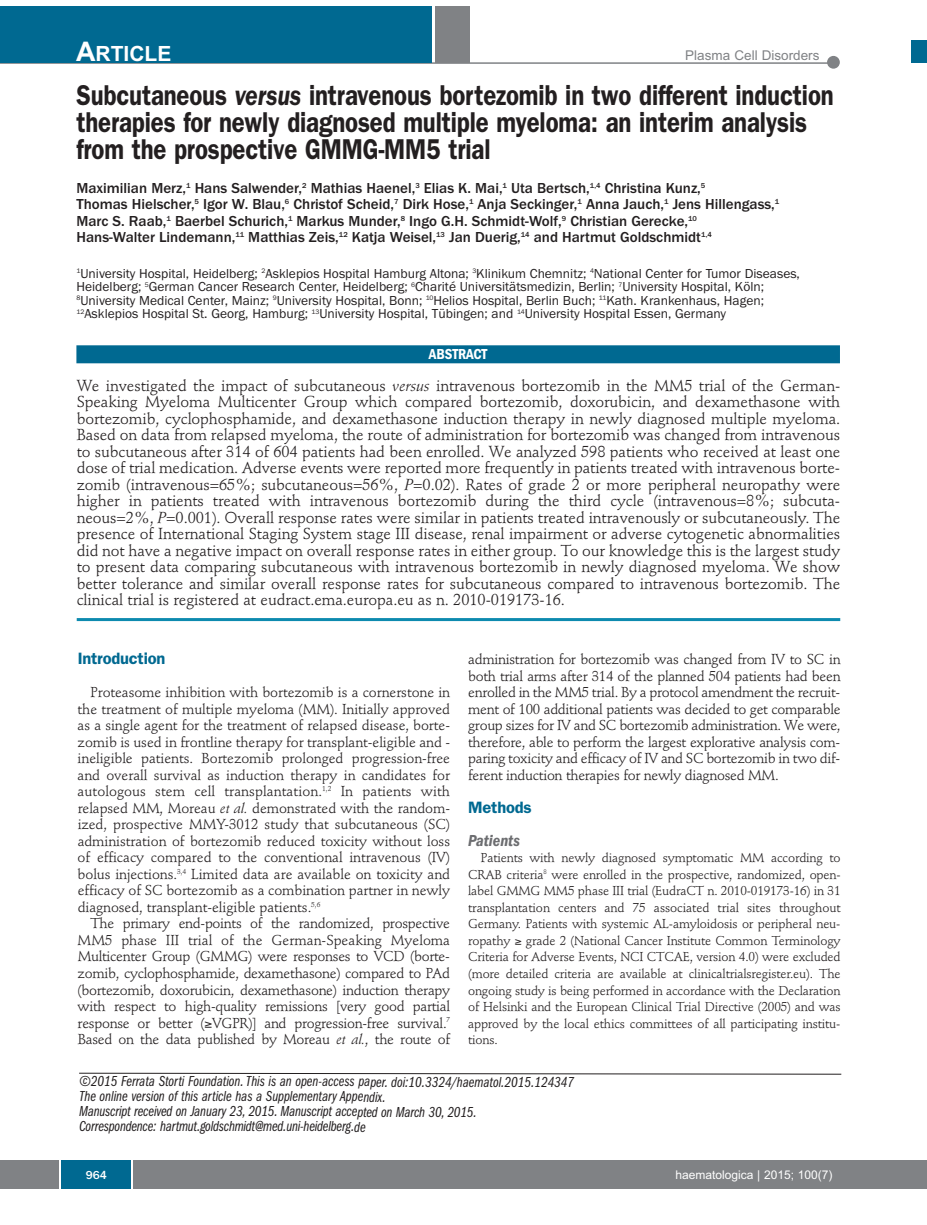
<style>
.page{position:relative;width:927px;height:1225px;background:#fff}
.page>*{position:absolute;margin:0;border:0;box-sizing:border-box;transform-origin:0 0}
.t1{font:600 28.8px/27px "Franklin Gothic";letter-spacing:-.005em;color:#231f20;scale:.83 1}
.t2{font:700 21px "Arial";color:#fff}
.t3{font:600 16.5px "Franklin Gothic";letter-spacing:-.01em;color:#006991}
.t4{font:italic 600 condensed 16.5px "Franklin Gothic";color:#6c6d70}
.t5{font:15.75px/16.5px "Stempel Schneidler";letter-spacing:-.005em;color:#231f20;text-align:justify}
.t6{font:500 15px/16.5px "Franklin Gothic";color:#231f20}
.t7{font:15px/15px "Franklin Gothic Book Cmpr Ital";color:#231f20}
.t8{font:600 condensed 15px "Franklin Gothic";letter-spacing:-.005em;color:#fff}
.t9{font:14.25px/16.5px "Stempel Schneidler";letter-spacing:-.02em;color:#231f20;text-align:justify}
.t10{font:13.5px/13.5px "Franklin Gothic";color:#231f20}
.t11{font:13.5px "Arial";color:#808285}
.t12{font:12.75px/16.5px "Stempel Schneidler";letter-spacing:-.015em;color:#231f20;text-align:justify}
.t13{font:12px "Arial";color:#fff}
.t14{font:500 12px "Franklin Gothic";color:#fff}
.s1{font-size:27px}
.s2{font-style:italic}
</style>
<div class="page">
<div style="left:911px;top:40px;width:16px;height:22px;background:#006991"></div>
<div style="left:910px;top:1160px;width:17px;height:28px;background:#808285"></div>
<hr style="left:0;top:62px;width:837px;height:2px;background:#808285">
<div style="left:0;top:1160px;width:910px;height:28px;background:#808285"></div>
<div style="left:61px;top:1160px;width:71px;height:28px;background:#006991"></div>
<div style="left:827px;top:56px;width:13px;height:13px;background:#808285;border-radius:50%"></div>
<div style="left:435px;top:6px;width:34px;height:56px;background:#808285"></div>
<div style="left:0;top:6px;width:431px;height:56px;background:#006991"></div>
<svg style="left:60px;top:1160px;width:1px;height:28px"></svg>
<svg style="left:132px;top:1160px;width:1px;height:28px"></svg>
<svg style="left:79px;top:1073px;width:763px;height:1px"></svg>
<hr style="left:77px;top:618px;width:763px;height:3px;background:#0d8aaf">
<div style="left:76px;top:345px;width:764px;height:18px;background:#006991"></div>
<h2 class="t2" style="left:76px;top:42px;width:97px"><span class="s1">A</span>RTICLE</h2>
<p class="t11" style="left:685px;top:47px;width:136px">Plasma Cell Disorders</p>
<h1 class="t1" style="left:76px;top:84px;width:914px">Subcutaneous <span class="s2">versus</span> intravenous bortezomib in two different induction therapies for newly diagnosed multiple myeloma: an interim analysis from the prospective GMMG-MM5 trial</h1>
<p class="t6" style="left:77px;top:179px;width:704px">Maximilian Merz,<sup>1</sup> Hans Salwender,<sup>2</sup> Mathias Haenel,<sup>3</sup> Elias K. Mai,<sup>1</sup> Uta Bertsch,<sup>1,4</sup> Christina Kunz,<sup>5<br></sup>Thomas Hielscher,<sup>5</sup> Igor W. Blau,<sup>6</sup> Christof Scheid,<sup>7</sup> Dirk Hose,<sup>1</sup> Anja Seckinger,<sup>1</sup> Anna Jauch,<sup>1</sup> Jens Hillengass,<sup>1<br></sup>Marc S. Raab,<sup>1</sup> Baerbel Schurich,<sup>1</sup> Markus Munder,<sup>8</sup> Ingo G.H. Schmidt-Wolf,<sup>9</sup> Christian Gerecke,<sup>10<br></sup>Hans-Walter Lindemann,<sup>11</sup> Matthias Zeis,<sup>12</sup> Katja Weisel,<sup>13</sup> Jan Duerig,<sup>14</sup> and Hartmut Goldschmidt<sup>1,4</sup></p>
<p class="t10" style="left:77px;top:266px;width:725px"><sup>1</sup>University Hospital, Heidelberg; <sup>2</sup>Asklepios Hospital Hamburg Altona; <sup>3</sup>Klinikum Chemnitz; <sup>4</sup>National Center for Tumor Diseases, Heidelberg; <sup>5</sup>German Cancer Research Center, Heidelberg; <sup>6</sup>Charité Universitätsmedizin, Berlin; <sup>7</sup>University Hospital, Köln; <sup>8</sup>University Medical Center, Mainz; <sup>9</sup>University Hospital, Bonn; <sup>10</sup>Helios Hospital, Berlin Buch; <sup>11</sup>Kath. Krankenhaus, Hagen; <sup>12</sup>Asklepios Hospital St. Georg, Hamburg; <sup>13</sup>University Hospital, Tübingen; and <sup>14</sup>University Hospital Essen, Germany</p>
<p class="t8" style="left:429px;top:349px;width:60px">ABSTRACT</p>
<p class="t5" style="left:77px;top:378px;width:765px">We investigated the impact of subcutaneous <span class="s2">versus</span> intravenous bortezomib in the MM5 trial of the German-Speaking Myeloma Multicenter Group which compared bortezomib, doxorubicin, and dexamethasone with bortezomib, cyclophosphamide, and dexamethasone induction therapy in newly diagnosed multiple myeloma.<br>Based on data from relapsed myeloma, the route of administration for bortezomib was changed from intravenous to subcutaneous after 314 of 604 patients had been enrolled. We analyzed 598 patients who received at least one dose of trial medication. Adverse events were reported more frequently in patients treated with intravenous borte&shy;zomib (intravenous=65%; subcutaneous=56%, <span class="s2">P</span>=0.02). Rates of grade 2 or more peripheral neuropathy were higher in patients treated with intravenous bortezomib during the third cycle (intravenous=8%; subcuta&shy;neous=2%, <span class="s2">P</span>=0.001). Overall response rates were similar in patients treated intravenously or subcutaneously. The presence of International Staging System stage III disease, renal impairment or adverse cytogenetic abnormalities did not have a negative impact on overall response rates in either group. To our knowledge this is the largest study to present data comparing subcutaneous with intravenous bortezomib in newly diagnosed myeloma. We show better tolerance and similar overall response rates for subcutaneous compared to intravenous bortezomib. The clinical trial is registered at eudract.ema.europa.eu as n. 2010-019173-16.</p>
<p class="t3" style="left:78px;top:653px;width:89px">Introduction</p>
<p class="t9" style="left:78px;top:685px;width:374px;text-indent:13px">Proteasome inhibition with bortezomib is a cornerstone in the treatment of multiple myeloma (MM). Initially approved as a single agent for the treatment of relapsed disease, borte&shy;zomib is used in frontline therapy for transplant-eligible and - ineligible patients. Bortezomib prolonged progression-free and overall survival as induction therapy in candidates for autologous stem cell transplantation.<sup>1,2</sup> In patients with relapsed MM, Moreau <span class="s2">et al.</span> demonstrated with the random&shy;ized, prospective MMY-3012 study that subcutaneous (SC) administration of bortezomib reduced toxicity without loss of efficacy compared to the conventional intravenous (IV) bolus injections.<sup>3,4</sup> Limited data are available on toxicity and efficacy of SC bortezomib as a combination partner in newly diagnosed, transplant-eligible patients.<sup>5,6</sup></p>
<p class="t9" style="left:78px;top:916px;width:374px;text-indent:13px">The primary end-points of the randomized, prospective MM5 phase III trial of the German-Speaking Myeloma Multicenter Group (GMMG) were responses to VCD (borte&shy;zomib, cyclophosphamide, dexamethasone) compared to PAd (bortezomib, doxorubicin, dexamethasone) induction therapy with respect to high-quality remissions [very good partial response or better (≥VGPR)] and progression-free survival.<sup>7<br></sup>Based on the data published by Moreau <span class="s2">et al.</span>, the route of</p>
<p class="t9" style="left:468px;top:652px;width:374px">administration for bortezomib was changed from IV to SC in both trial arms after 314 of the planned 504 patients had been enrolled in the MM5 trial. By a protocol amendment the recruit&shy;ment of 100 additional patients was decided to get comparable group sizes for IV and SC bortezomib administration. We were, therefore, able to perform the largest explorative analysis com&shy;paring toxicity and efficacy of IV and SC bortezomib in two dif&shy;ferent induction therapies for newly diagnosed MM.</p>
<p class="t3" style="left:468px;top:801px;width:65px">Methods</p>
<p class="t4" style="left:468px;top:834px;width:53px">Patients</p>
<p class="t12" style="left:468px;top:851px;width:374px;text-indent:13px">Patients with newly diagnosed symptomatic MM according to CRAB criteria<sup>8</sup> were enrolled in the prospective, randomized, open&shy;label GMMG MM5 phase III trial (EudraCT n. 2010-019173-16) in 31 transplantation centers and 75 associated trial sites throughout Germany. Patients with systemic AL-amyloidosis or peripheral neu&shy;ropathy ≥ grade 2 (National Cancer Institute Common Terminology Criteria for Adverse Events, NCI CTCAE, version 4.0) were excluded (more detailed criteria are available at clinicaltrialsregister.eu). The ongoing study is being performed in accordance with the Declaration of Helsinki and the European Clinical Trial Directive (2005) and was approved by the local ethics committees of all participating institu&shy;tions.</p>
<p class="t7" style="left:79px;top:1075px;width:497px">©2015 Ferrata Storti Foundation.This is an open-access paper. doi:10.3324/haematol.2015.124347<br>The online version of this article has a Supplementary Appendix.<br>Manuscript received on January 23, 2015. Manuscript accepted on March 30, 2015.<br>Correspondence: hartmut.goldschmidt@med.uni-heidelberg.de</p>
<p class="t14" style="left:86px;top:1167px;width:23px">964</p>
<p class="t13" style="left:676px;top:1167px;width:158px">haematologica | 2015; 100(7)</p>
</div>
